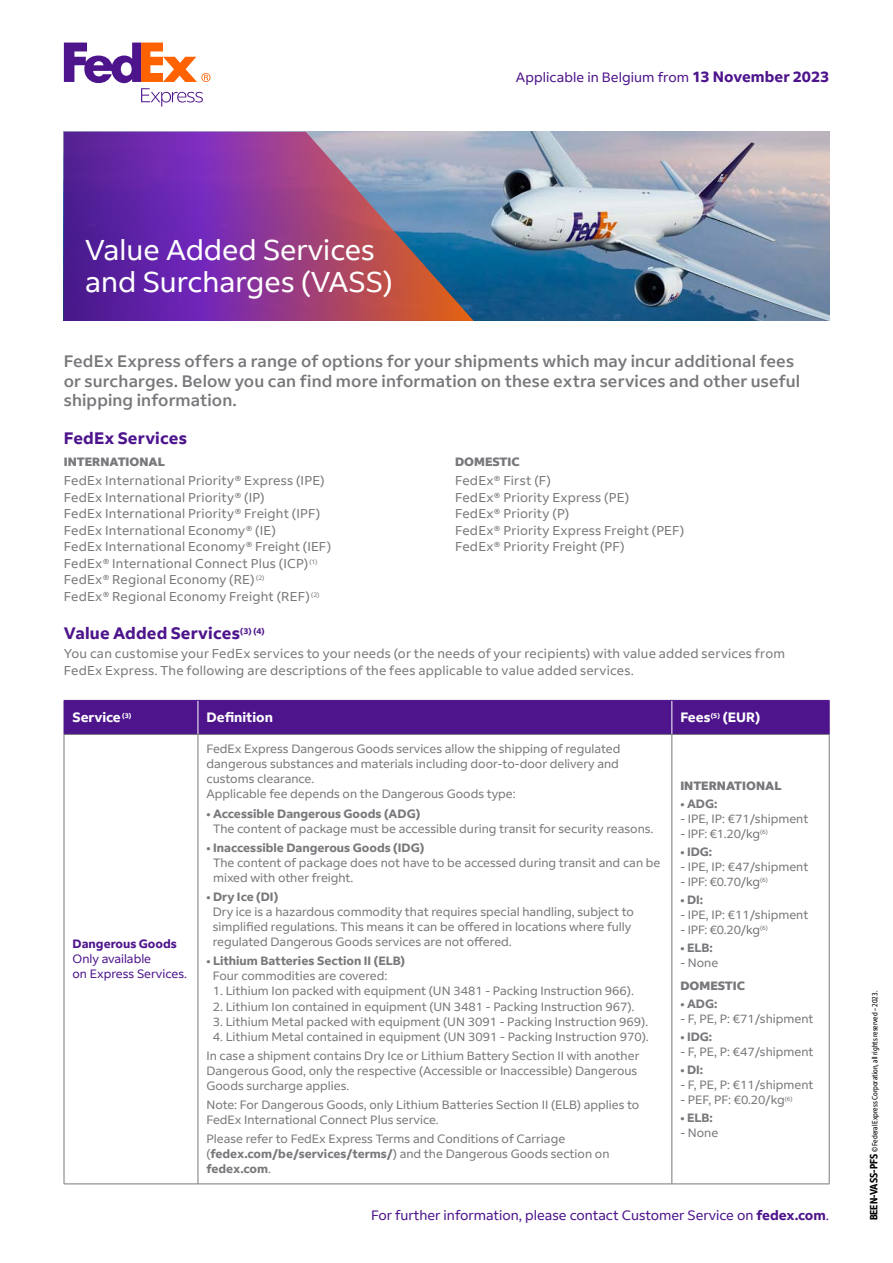
<style>
.page{position:relative;width:893px;height:1263px;background:#fff}
.page>*{position:absolute;margin:0;border:0;box-sizing:border-box;transform-origin:0 0}
.t1{font:28.5px/31.5px "Fed Ex Sans";color:#fff}
.PC22_INTRO{font:500 16.5px/19.5px "Fed Ex Sans";letter-spacing:.005em;color:#77787b}
.PC22_TITRE_PARAGRAPHE{font:700 16.5px "Fed Ex Sans";letter-spacing:.01em;color:#4d148c}
.PC22_RATES_APPLICABLE{font:13.5px "Fed Ex Sans";color:#4d148c}
.PC22_TETIÈRE_VASS_OK{font:700 13.5px "Fed Ex Sans";color:#fff}
.PC22_PARAGRAPHE{font:12.75px/16.5px "Fed Ex Sans";letter-spacing:.015em;color:#77787b}
.PC22_PARA_RETRAIT_GAUCHE{font:12px/15px "Fed Ex Sans";color:#77787b}
.PC22_PARA_STAND_TABLEAU{font:12px/15px "Fed Ex Sans";color:#77787b}
.PC22_PARA_STAND_TAB_ESP_AVANT{font:12px/15px "Fed Ex Sans";color:#77787b}
.PC22_INTER_GRIS_VASS_OK{font:12px/15px "Fed Ex Sans";color:#77787b}
.PC22_INTER_GRIS_VASS_OK-2{font:700 12px "Fed Ex Sans";color:#77787b}
.PC22_TETIERE_BOLD_VASS_OK{font:12px/15px "Fed Ex Sans";color:#4d148c}
.PC22_INTER_CAPITAL{font:800 12px "Fed Ex Sans";color:#77787b}
.PC22_PARAGRAPHE-2{font:800 12px "Fed Ex Sans";color:#77787b}
.PC22_TETIERE_BOLD_VASS_OK-2{font:700 12px "Fed Ex Sans";color:#4d148c}
.t2{font:condensed 7.5px "Fed Ex Sans";color:#000}
.s1{font-weight:700;font-size:15px}
.s2{font-weight:700}
.s3{font-weight:700;font-size:10.5px}
</style>
<div class="page">
<div style="left:65px;top:701px;width:764px;height:33px;background:#4d148c"></div>
<hr style="left:198px;top:701px;width:1px;height:33px;background:#fff">
<hr style="left:672px;top:701px;width:1px;height:33px;background:#fff">
<hr style="left:64px;top:734px;width:134px;height:1px;background:#77787b">
<hr style="left:198px;top:734px;width:474px;height:1px;background:#77787b">
<hr style="left:672px;top:734px;width:157px;height:1px;background:#77787b">
<hr style="left:64px;top:1184px;width:134px;height:1px;background:#77787b">
<hr style="left:198px;top:1184px;width:474px;height:1px;background:#77787b">
<hr style="left:672px;top:1184px;width:157px;height:1px;background:#77787b">
<hr style="left:64px;top:735px;width:1px;height:449px;background:#77787b">
<hr style="left:198px;top:735px;width:1px;height:449px;background:#77787b">
<hr style="left:672px;top:735px;width:1px;height:449px;background:#77787b">
<hr style="left:829px;top:735px;width:1px;height:449px;background:#77787b">
<hr style="left:64px;top:701px;width:1px;height:33px;background:#4d148c">
<hr style="left:64px;top:700px;width:134px;height:1px;background:#4d148c">
<hr style="left:198px;top:700px;width:474px;height:1px;background:#4d148c">
<hr style="left:672px;top:700px;width:157px;height:1px;background:#4d148c">
<hr style="left:829px;top:701px;width:1px;height:33px;background:#4d148c">
<svg style="left:64px;top:43px;width:146px;height:64px"></svg>
<img style="left:474px;top:132px;width:355px;height:189px">
<svg style="left:64px;top:132px;width:410px;height:189px;background:#814897"></svg>
<p class="PC22_RATES_APPLICABLE" style="left:516px;top:70px;width:315px">Applicable in Belgium from <span class="s1">13 November 2023</span></p>
<p class="t1" style="left:85px;top:235px;width:309px">Value Added Services and Surcharges (VASS)</p>
<p class="PC22_INTRO" style="left:64px;top:352px;width:738px">FedEx Express offers a range of options for your shipments which may incur additional fees or surcharges. Below you can find more information on these extra services and other useful shipping information.</p>
<p class="PC22_TITRE_PARAGRAPHE" style="left:64px;top:429px;width:125px">FedEx Services</p>
<p class="PC22_PARAGRAPHE-2" style="left:64px;top:455px;width:103px">INTERNATIONAL</p>
<p class="PC22_PARAGRAPHE" style="left:64px;top:472px;width:262px">FedEx International Priority® Express (IPE)<br>FedEx International Priority® (IP)</p>
<p class="PC22_PARAGRAPHE" style="left:64px;top:505px;width:258px">FedEx International Priority® Freight (IPF)</p>
<p class="PC22_PARAGRAPHE" style="left:64px;top:522px;width:214px">FedEx International Economy® (IE)</p>
<p class="PC22_PARAGRAPHE" style="left:64px;top:538px;width:269px">FedEx International Economy® Freight (IEF)</p>
<p class="PC22_PARAGRAPHE" style="left:64px;top:555px;width:255px">FedEx® International Connect Plus (ICP) <sup>(1)</sup></p>
<p class="PC22_PARAGRAPHE" style="left:64px;top:571px;width:202px">FedEx® Regional Economy (RE) <sup>(2)</sup></p>
<p class="PC22_PARAGRAPHE" style="left:64px;top:588px;width:257px">FedEx® Regional Economy Freight (REF) <sup>(2)</sup></p>
<p class="PC22_PARAGRAPHE-2" style="left:455px;top:455px;width:66px">DOMESTIC</p>
<p class="PC22_PARAGRAPHE" style="left:455px;top:472px;width:97px">FedEx® First (F)</p>
<p class="PC22_PARAGRAPHE" style="left:455px;top:489px;width:176px">FedEx® Priority Express (PE)</p>
<p class="PC22_PARAGRAPHE" style="left:455px;top:505px;width:116px">FedEx® Priority (P)</p>
<p class="PC22_PARAGRAPHE" style="left:455px;top:522px;width:231px">FedEx® Priority Express Freight (PEF)</p>
<p class="PC22_PARAGRAPHE" style="left:455px;top:538px;width:171px">FedEx® Priority Freight (PF)</p>
<p class="PC22_TITRE_PARAGRAPHE" style="left:64px;top:623px;width:202px">Value Added Services<sup>(3)</sup> <sup>(4)</sup></p>
<p class="PC22_PARAGRAPHE" style="left:64px;top:645px;width:723px">You can customise your FedEx services to your needs (or the needs of your recipients) with value added services from<br>FedEx Express. The following are descriptions of the fees applicable to value added services.</p>
<p class="PC22_TETIÈRE_VASS_OK" style="left:73px;top:709px;width:60px">Service <sup>(3)</sup></p>
<p class="PC22_TETIÈRE_VASS_OK" style="left:206px;top:709px;width:68px">Definition</p>
<p class="PC22_TETIÈRE_VASS_OK" style="left:680px;top:709px;width:81px">Fees<sup>(5)</sup> (EUR)</p>
<p class="PC22_TETIERE_BOLD_VASS_OK-2" style="left:73px;top:937px;width:106px">Dangerous Goods</p>
<p class="PC22_TETIERE_BOLD_VASS_OK" style="left:73px;top:952px;width:116px">Only available<br>on Express Services.</p>
<p class="PC22_PARA_STAND_TABLEAU" style="left:206px;top:742px;width:415px">FedEx Express Dangerous Goods services allow the shipping of regulated dangerous substances and materials including door-to-door delivery and customs clearance.</p>
<p class="PC22_PARA_STAND_TABLEAU" style="left:206px;top:787px;width:311px">Applicable fee depends on the Dangerous Goods type:</p>
<p class="PC22_INTER_GRIS_VASS_OK" style="left:213px;top:806px;width:442px;text-indent:-7px"><span class="s2">• Accessible Dangerous Goods (ADG)<br></span>The content of package must be accessible during transit for security reasons.</p>
<p class="PC22_INTER_GRIS_VASS_OK" style="left:213px;top:840px;width:449px;text-indent:-7px"><span class="s2">• Inaccessible Dangerous Goods (IDG)<br></span>The content of package does not have to be accessed during transit and can be mixed with other freight.</p>
<p class="PC22_INTER_GRIS_VASS_OK-2" style="left:206px;top:890px;width:73px">• Dry Ice (DI)</p>
<p class="PC22_PARA_RETRAIT_GAUCHE" style="left:213px;top:904px;width:423px">Dry ice is a hazardous commodity that requires special handling, subject to simplified regulations. This means it can be offered in locations where fully regulated Dangerous Goods services are not offered.</p>
<p class="PC22_INTER_GRIS_VASS_OK-2" style="left:206px;top:954px;width:200px">• Lithium Batteries Section II (ELB)</p>
<p class="PC22_PARA_RETRAIT_GAUCHE" style="left:213px;top:969px;width:176px">Four commodities are covered:</p>
<p class="PC22_PARA_RETRAIT_GAUCHE" style="left:213px;top:984px;width:423px">1. Lithium Ion packed with equipment (UN 3481 - Packing Instruction 966).</p>
<p class="PC22_PARA_RETRAIT_GAUCHE" style="left:213px;top:999px;width:423px">2. Lithium Ion contained in equipment (UN 3481 - Packing Instruction 967).</p>
<p class="PC22_PARA_RETRAIT_GAUCHE" style="left:213px;top:1014px;width:437px">3. Lithium Metal packed with equipment (UN 3091 - Packing Instruction 969).</p>
<p class="PC22_PARA_RETRAIT_GAUCHE" style="left:213px;top:1029px;width:437px">4. Lithium Metal contained in equipment (UN 3091 - Packing Instruction 970).</p>
<p class="PC22_PARA_STAND_TAB_ESP_AVANT" style="left:206px;top:1048px;width:434px">In case a shipment contains Dry Ice or Lithium Battery Section II with another<br>Dangerous Good, only the respective (Accessible or Inaccessible) Dangerous<br>Goods surcharge applies.</p>
<p class="PC22_PARA_STAND_TAB_ESP_AVANT" style="left:206px;top:1097px;width:434px">Note: For Dangerous Goods, only Lithium Batteries Section II (ELB) applies to<br>FedEx International Connect Plus service.</p>
<p class="PC22_PARA_STAND_TAB_ESP_AVANT" style="left:206px;top:1131px;width:405px">Please refer to FedEx Express Terms and Conditions of Carriage (<span class="s2">fedex.com/be/services/terms/</span>) and the Dangerous Goods section on <span class="s2">fedex.com</span>.</p>
<p class="PC22_INTER_CAPITAL" style="left:680px;top:778px;width:103px">INTERNATIONAL</p>
<p class="PC22_INTER_GRIS_VASS_OK-2" style="left:680px;top:796px;width:39px">• ADG:</p>
<p class="PC22_PARA_STAND_TABLEAU" style="left:680px;top:811px;width:129px">- IPE, IP: €71/shipment</p>
<p class="PC22_PARA_STAND_TABLEAU" style="left:680px;top:826px;width:89px">- IPF: €1.20/kg<sup>(6)</sup></p>
<p class="PC22_INTER_GRIS_VASS_OK-2" style="left:680px;top:844px;width:33px">• IDG:</p>
<p class="PC22_PARA_STAND_TABLEAU" style="left:680px;top:859px;width:129px">- IPE, IP: €47/shipment</p>
<p class="PC22_PARA_STAND_TABLEAU" style="left:680px;top:874px;width:89px">- IPF: €0.70/kg<sup>(6)</sup></p>
<p class="PC22_INTER_GRIS_VASS_OK-2" style="left:680px;top:892px;width:24px">• DI:</p>
<p class="PC22_PARA_STAND_TABLEAU" style="left:680px;top:907px;width:129px">- IPE, IP: €11/shipment</p>
<p class="PC22_PARA_STAND_TABLEAU" style="left:680px;top:922px;width:89px">- IPF: €0.20/kg<sup>(6)</sup></p>
<p class="PC22_INTER_GRIS_VASS_OK-2" style="left:680px;top:940px;width:34px">• ELB:</p>
<p class="PC22_PARA_STAND_TABLEAU" style="left:680px;top:955px;width:39px">- None</p>
<p class="PC22_INTER_CAPITAL" style="left:680px;top:979px;width:66px">DOMESTIC</p>
<p class="PC22_INTER_GRIS_VASS_OK-2" style="left:680px;top:997px;width:39px">• ADG:</p>
<p class="PC22_PARA_STAND_TABLEAU" style="left:680px;top:1011px;width:134px">- F, PE, P: €71/shipment</p>
<p class="PC22_INTER_GRIS_VASS_OK-2" style="left:680px;top:1030px;width:33px">• IDG:</p>
<p class="PC22_PARA_STAND_TABLEAU" style="left:680px;top:1044px;width:134px">- F, PE, P: €47/shipment</p>
<p class="PC22_INTER_GRIS_VASS_OK-2" style="left:680px;top:1063px;width:24px">• DI:</p>
<p class="PC22_PARA_STAND_TABLEAU" style="left:680px;top:1077px;width:134px">- F, PE, P: €11/shipment</p>
<p class="PC22_PARA_STAND_TABLEAU" style="left:680px;top:1092px;width:114px">- PEF, PF: €0.20/kg<sup>(6)</sup></p>
<p class="PC22_INTER_GRIS_VASS_OK-2" style="left:680px;top:1111px;width:34px">• ELB:</p>
<p class="PC22_PARA_STAND_TABLEAU" style="left:680px;top:1125px;width:39px">- None</p>
<p class="PC22_RATES_APPLICABLE" style="left:371px;top:1208px;width:460px">For further information, please contact Customer Service on <span class="s2">fedex.com</span>.</p>
<p class="t2" style="left:870px;top:1220px;width:231px;rotate:-90deg"><span class="s3">BEEN-VASS-PFS</span> © Federal Express Corporation, all rights reserved – 2023.</p>
</div>
